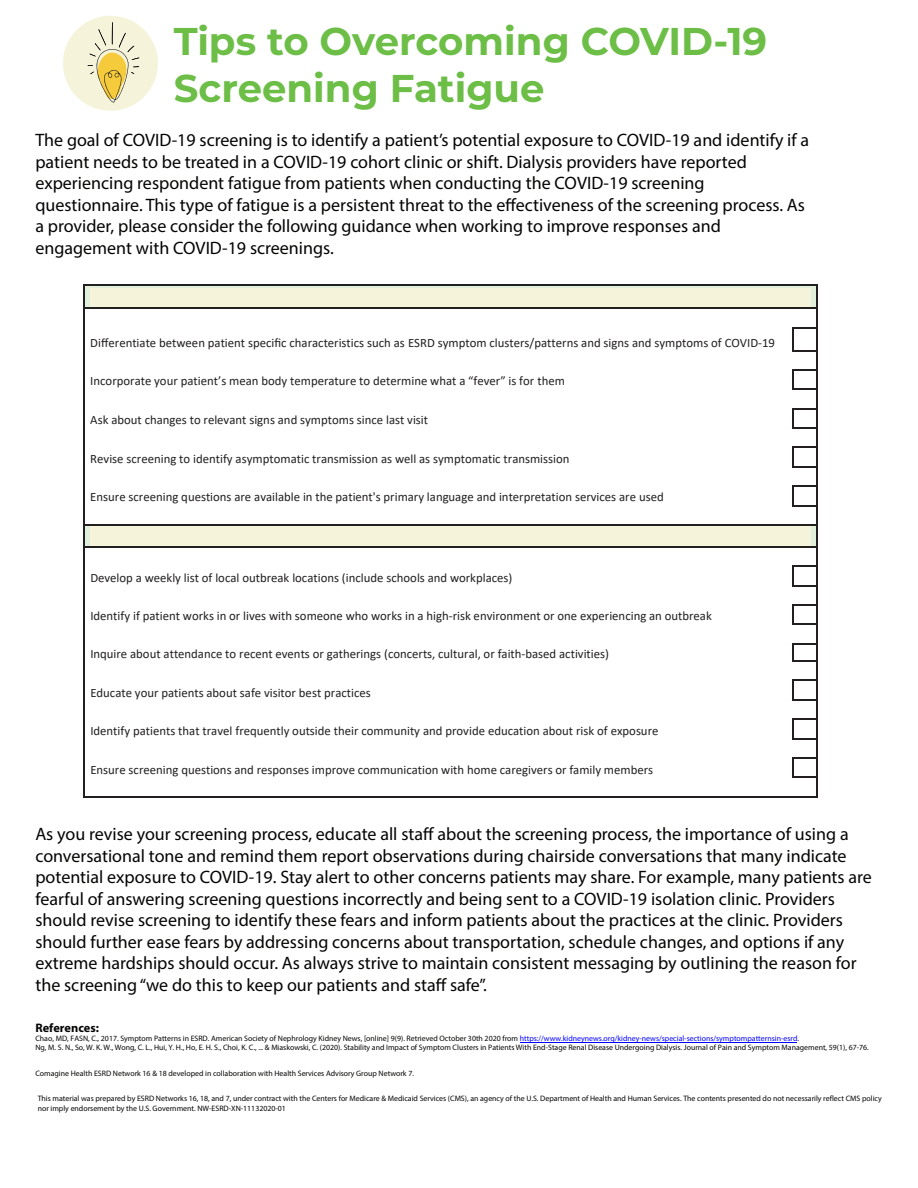
<style>
.page{position:relative;width:918px;height:1188px;background:#fff}
.page>*{position:absolute;margin:0;border:0;box-sizing:border-box;transform-origin:0 0}
.t1{font:700 38.7px/46.3px "Montserrat";color:#6cbe47}
.t2{font:18px/21.5px "Myriad Pro";color:#040503}
.t3{font:12.75px "Calibri";color:#231f20}
.t4{font:700 12.3px "Myriad Pro";color:#040503}
.t5{font:7.8px/9px "Myriad Pro";color:#040503}
.t6{font:7.8px/9.4px "Myriad Pro";color:#020303}
.s1{color:#00f}
</style>
<div class="page">
<div style="left:63px;top:16px;width:95px;height:95px;background:#f5f4db;border-radius:50%"></div>
<div style="left:85px;top:285px;width:731px;height:23px;background:#e2efda"></div>
<div style="left:90px;top:288px;width:720px;height:20px;background:#f5f4db"></div>
<hr style="left:85px;top:284px;width:731px;height:1px;background:#231f20">
<hr style="left:83px;top:285px;width:2px;height:23px;background:#231f20">
<hr style="left:85px;top:308px;width:708px;height:1px;background:#231f20">
<svg style="left:83px;top:308px;width:2px;height:20px"></svg>
<hr style="left:83px;top:328px;width:2px;height:22px;background:#231f20">
<svg style="left:85px;top:525px;width:708px;height:21px;background:#918f83"></svg>
<div style="left:90px;top:527px;width:720px;height:19px;background:#f5f4db"></div>
<svg style="left:83px;top:350px;width:2px;height:175px"></svg>
<hr style="left:85px;top:524px;width:708px;height:1px;background:#231f20">
<hr style="left:83px;top:525px;width:2px;height:21px;background:#231f20">
<hr style="left:85px;top:546px;width:708px;height:1px;background:#231f20">
<svg style="left:83px;top:546px;width:2px;height:251px"></svg>
<hr style="left:85px;top:796px;width:708px;height:1px;background:#231f20">
<svg style="left:793px;top:284px;width:24px;height:513px"></svg>
<svg style="left:88px;top:22px;width:52px;height:81px"></svg>
<hr style="left:520px;top:1042px;width:277px;height:1px;background:#00f">
<h1 class="t1" style="left:174px;top:17px;width:595px">Tips to Overcoming COVID-19<br>Screening Fatigue</h1>
<p class="t2" style="left:35px;top:129px;width:775px">The goal of COVID-19 screening is to identify a patient’s potential exposure to COVID-19 and identify if a patient needs to be treated in a COVID-19 cohort clinic or shift. Dialysis providers have reported experiencing respondent fatigue from patients when conducting the COVID-19 screening questionnaire. This type of fatigue is a persistent threat to the e˜ectiveness of the screening process. As a provider, please consider the following guidance when working to improve responses and engagement with COVID-19 screenings.</p>
<p class="t3" style="left:90px;top:333px;width:686px">Differentiate between patient specific characteristics such as ESRD symptom clusters/patterns and signs and symptoms of COVID-19</p>
<p class="t3" style="left:90px;top:372px;width:476px">Incorporate your patient’s mean body temperature to determine what a “fever” is for them</p>
<p class="t3" style="left:90px;top:411px;width:339px">Ask about changes to relevant signs and symptoms since last visit</p>
<p class="t3" style="left:90px;top:450px;width:481px">Revise screening to identify asymptomatic transmission as well as symptomatic transmission</p>
<p class="t3" style="left:90px;top:488px;width:575px">Ensure screening questions are available in the patient's primary language and interpretation services are used</p>
<p class="t3" style="left:90px;top:569px;width:424px">Develop a weekly list of local outbreak locations (include schools and workplaces)</p>
<p class="t3" style="left:90px;top:607px;width:623px">Identify if patient works in or lives with someone who works in a high-risk environment or one experiencing an outbreak</p>
<p class="t3" style="left:90px;top:645px;width:520px">Inquire about attendance to recent events or gatherings (concerts, cultural, or faith-based activities)</p>
<p class="t3" style="left:90px;top:684px;width:282px">Educate your patients about safe visitor best practices</p>
<p class="t3" style="left:90px;top:722px;width:570px">Identify patients that travel frequently outside their community and provide education about risk of exposure</p>
<p class="t3" style="left:90px;top:760px;width:564px">Ensure screening questions and responses improve communication with home caregivers or family members</p>
<p class="t2" style="left:35px;top:823px;width:838px">As you revise your screening process, educate all sta˜ about the screening process, the importance of using a conversational tone and remind them report observations during chairside conversations that many indicate potential exposure to COVID-19. Stay alert to other concerns patients may share. For example, many patients are fearful of answering screening questions incorrectly and being sent to a COVID-19 isolation clinic. Providers should revise screening to identify these fears and inform patients about the practices at the clinic. Providers should further ease fears by addressing concerns about transportation, schedule changes, and options if any extreme hardships should occur. As always strive to maintain consistent messaging by outlining the reason for the screening “we do this to keep our patients and sta˜ safe”.</p>
<p class="t4" style="left:35px;top:1020px;width:65px">References:</p>
<p class="t5" style="left:35px;top:1033px;width:835px">Chao, MD, FASN, C., 2017. Symptom Patterns in ESRD. American Society of Nephrology Kidney News, [online] 9(9). Retrieved October 30th 2020 from <span class="s1">https://www.kidneynews.org/kidney-news/special-sections/symptompatternsin-esrd</span>.<br>Ng, M. S. N., So, W. K. W., Wong, C. L., Hui, Y. H., Ho, E. H. S., Choi, K. C., ... &amp; Miaskowski, C. (2020). Stability and Impact of Symptom Clusters in Patients With End-Stage Renal Disease Undergoing Dialysis. Journal of Pain and Symptom Management, 59(1), 67-76.</p>
<p class="t5" style="left:35px;top:1069px;width:380px">Comagine Health ESRD Network 16 &amp; 18 developed in collaboration with Health Services Advisory Group Network 7.</p>
<p class="t6" style="left:38px;top:1094px;width:846px">This material was prepared by ESRD Networks 16, 18, and 7, under contract with the Centers for Medicare &amp; Medicaid Services (CMS), an agency of the U.S. Department of Health and Human Services. The contents presented do not necessarily reflect CMS policy nor imply endorsement by the U.S. Government. NW-ESRD-XN-11132020-01</p>
</div>
